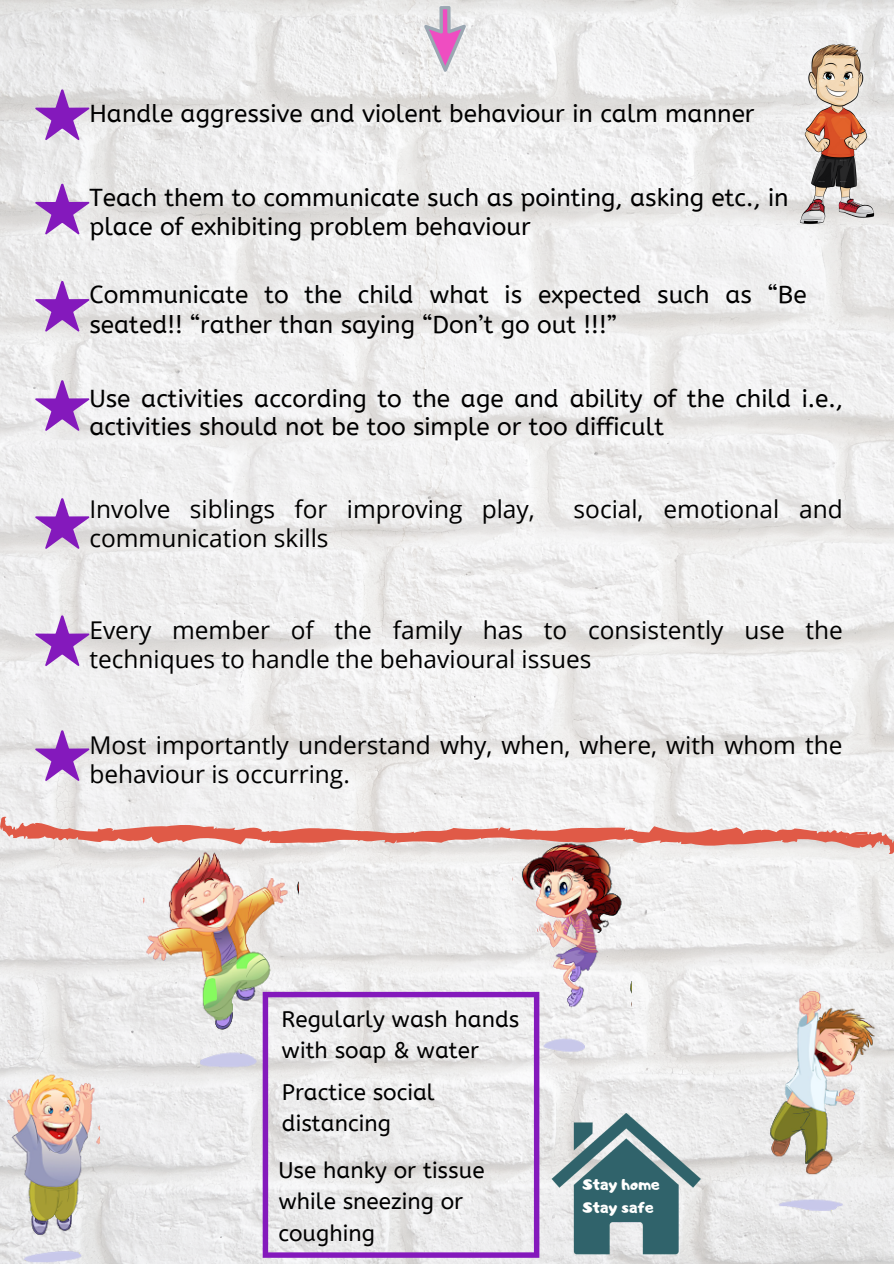
<style>
.page{position:relative;width:894px;height:1264px;background:#fff}
.page>*{position:absolute;margin:0;border:0;box-sizing:border-box;transform-origin:0 0}
.t1{font:24.45px/28.7px "A Bee Zee";color:#000}
.t2{font:24.45px/29.2px "Open Sans";color:#000}
.t3{font:22.5px/31.2px "A Bee Zee";color:#000}
.t4{font:16.05px/22.2px "Adigiana Toybox";color:#fffffe}
</style>
<div class="page">
<img style="left:0;top:0;width:893px;height:1263px">
<svg style="left:35px;top:89px;width:55px;height:51px;background:#c099d3"></svg>
<svg style="left:35px;top:183px;width:55px;height:52px"></svg>
<svg style="left:35px;top:280px;width:55px;height:52px;background:#c39dd6"></svg>
<svg style="left:35px;top:380px;width:55px;height:51px"></svg>
<img style="left:747px;top:22px;width:146px;height:213px">
<svg style="left:35px;top:498px;width:55px;height:51px"></svg>
<svg style="left:35px;top:615px;width:55px;height:51px;background:#c49dd7"></svg>
<svg style="left:35px;top:730px;width:55px;height:51px"></svg>
<svg style="left:0;top:816px;width:893px;height:38px"></svg>
<img style="left:762px;top:912px;width:123px;height:327px">
<img style="left:512px;top:767px;width:119px;height:328px">
<img style="left:144px;top:781px;width:154px;height:327px">
<img style="left:0;top:970px;width:100px;height:293px">
<svg style="left:262px;top:991px;width:277px;height:266px;fill:#eaeaea"></svg>
<img style="left:539px;top:1108px;width:179px;height:148px">
<svg style="left:410px;top:0;width:61px;height:72px"></svg>
<p class="t1" style="left:89px;top:100px;width:666px">Handle aggressive and violent behaviour in calm manner</p>
<p class="t1" style="left:89px;top:184px;width:700px">Teach them to communicate such as pointing, asking etc., in place of exhibiting problem behaviour</p>
<p class="t1" style="left:89px;top:281px;width:718px;line-height:29.2px">Communicate to the child what is expected such as “Be seated!! “rather than saying “Don’t go out !!!”</p>
<p class="t1" style="left:89px;top:384px;width:755px">Use activities according to the age and ability of the child i.e., activities should not be too simple or too difficult</p>
<p class="t2" style="left:89px;top:494px;width:447px">Involve siblings for improving play,</p>
<p class="t2" style="left:573px;top:494px;width:270px">social, emotional and</p>
<p class="t2" style="left:89px;top:523px;width:241px">communication skills</p>
<p class="t2" style="left:89px;top:615px;width:754px;line-height:28.8px">Every member of the family has to consistently use the techniques to handle the behavioural issues</p>
<p class="t2" style="left:89px;top:729px;width:754px">Most importantly understand why, when, where, with whom the behaviour is occurring.</p>
<p class="t3" style="left:281px;top:1004px;width:239px">Regularly wash hands with soap &amp; water</p>
<p class="t3" style="left:282px;top:1076px;width:154px">Practice social distancing</p>
<p class="t3" style="left:278px;top:1154px;width:207px">Use hanky or tissue while sneezing or coughing</p>
<p class="t4" style="left:582px;top:1173px;width:79px">Stay home<br>Stay safe</p>
</div>
